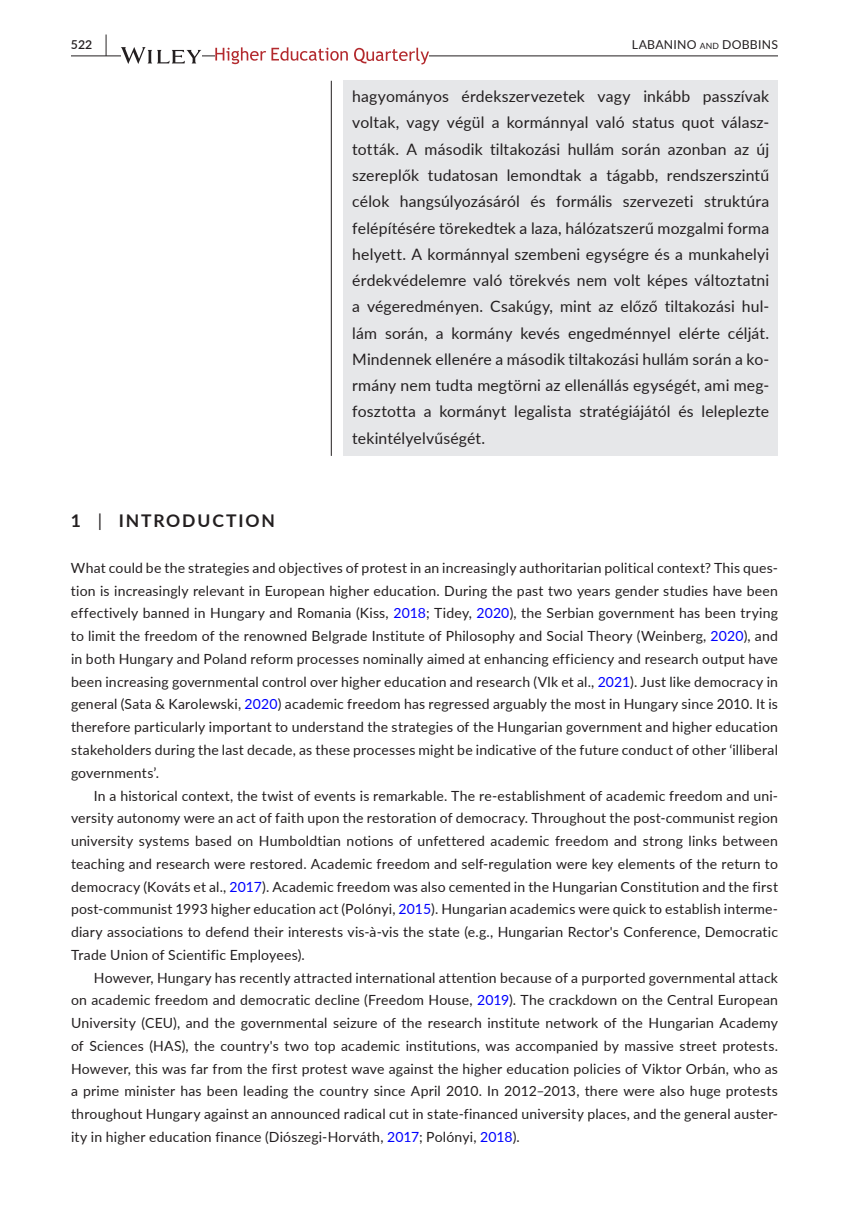
<style>
.page{position:relative;width:849px;height:1221px;background:#fff}
.page>*{position:absolute;margin:0;border:0;box-sizing:border-box;transform-origin:0 0}
.t1{font:700 17.5px "Lato";letter-spacing:.105em;color:#231f20}
.t2{font:15.75px/26.2px "Lato";letter-spacing:.01em;color:#231f20;text-align:justify}
.t3{font:14px/22.8px "Lato";letter-spacing:.015em;color:#231f20;text-align:justify}
.t4{font:12.25px "Lato";letter-spacing:.02em;color:#231f20}
.t5{font:600 12.25px "Lato";color:#231f20}
.s1{font-size:22.75px}
.s2{font-size:8.58px}
.s3{font-weight:400}
.s4{color:#00f}
</style>
<div class="page">
<hr style="left:71px;top:55px;width:706px;height:1px;background:#231f20">
<svg style="left:121px;top:47px;width:80px;height:17px"></svg>
<div style="left:215px;top:47px;width:214px;height:17px;background:#fff"></div>
<svg style="left:215px;top:47px;width:133px;height:17px"></svg>
<svg style="left:354px;top:48px;width:75px;height:16px"></svg>
<div style="left:343px;top:81px;width:434px;height:375px;background:#e6e7e9"></div>
<hr style="left:331px;top:81px;width:1px;height:375px;background:#231f20">
<p class="t5" style="left:71px;top:35px;width:38px">522 <span class="s1">|</span></p>
<p class="t4" style="left:631px;top:35px;width:148px">LABANINO <span class="s2">an d</span> DOBBINS</p>
<p class="t2" style="left:352px;top:83px;width:418px">hagyományos érdekszervezetek vagy inkább passzívak voltak, vagy végül a kormánnyal való status quot válasz&shy;tották. A második tiltakozási hullám során azonban az új szereplők tudatosan lemondtak a tágabb, rendszerszintű célok hangsúlyozásáról és formális szervezeti struktúra felépítésére törekedtek a laza, hálózatszerű mozgalmi forma helyett. A kormánnyal szembeni egységre és a munkahelyi érdekvédelemre való törekvés nem volt képes változtatni a végeredményen. Csakúgy, mint az előző tiltakozási hul&shy;lám során, a kormány kevés engedménnyel elérte célját.<br>Mindennek ellenére a második tiltakozási hullám során a ko&shy;rmány nem tudta megtörni az ellenállás egységét, ami meg&shy;fosztotta a kormányt legalista stratégiájától és leleplezte tekintélyelvűségét.</p>
<p class="t1" style="left:71px;top:508px;width:205px">1 <span class="s3">|</span> INTRODUCTION</p>
<p class="t3" style="left:71px;top:555px;width:708px">What could be the strategies and objectives of protest in an increasingly authoritarian political context? This ques&shy;tion is increasingly relevant in European higher education. During the past two years gender studies have been effectively banned in Hungary and Romania (Kiss, <span class="s4">2018</span>; Tidey, <span class="s4">2020</span>), the Serbian government has been trying to limit the freedom of the renowned Belgrade Institute of Philosophy and Social Theory (Weinberg, <span class="s4">2020</span>), and in both Hungary and Poland reform processes nominally aimed at enhancing efficiency and research output have been increasing governmental control over higher education and research (Vlk et al., <span class="s4">2021</span>). Just like democracy in general (Sata &amp; Karolewski, <span class="s4">2020</span>) academic freedom has regressed arguably the most in Hungary since 2010. It is therefore particularly important to understand the strategies of the Hungarian government and higher education stakeholders during the last decade, as these processes might be indicative of the future conduct of other ‘illiberal governments’.</p>
<p class="t3" style="left:71px;top:783px;width:708px;text-indent:23px">In a historical context, the twist of events is remarkable. The re-establishment of academic freedom and uni&shy;versity autonomy were an act of faith upon the restoration of democracy. Throughout the post-communist region university systems based on Humboldtian notions of unfettered academic freedom and strong links between teaching and research were restored. Academic freedom and self-regulation were key elements of the return to democracy (Kováts et al., <span class="s4">2017</span>). Academic freedom was also cemented in the Hungarian Constitution and the first post-communist 1993 higher education act (Polónyi, <span class="s4">2015</span>). Hungarian academics were quick to establish interme&shy;diary associations to defend their interests vis-à-vis the state (e.g., Hungarian Rector's Conference, Democratic Trade Union of Scientific Employees).</p>
<p class="t3" style="left:71px;top:965px;width:708px;text-indent:23px">However, Hungary has recently attracted international attention because of a purported governmental attack on academic freedom and democratic decline (Freedom House, <span class="s4">2019</span>). The crackdown on the Central European University (CEU), and the governmental seizure of the research institute network of the Hungarian Academy of Sciences (HAS), the country's two top academic institutions, was accompanied by massive street protests.<br>However, this was far from the first protest wave against the higher education policies of Viktor Orbán, who as a prime minister has been leading the country since April 2010. In 2012–2013, there were also huge protests throughout Hungary against an announced radical cut in state-financed university places, and the general auster&shy;ity in higher education finance (Diószegi-Horváth, <span class="s4">2017</span>; Polónyi, <span class="s4">2018</span>).</p>
</div>
